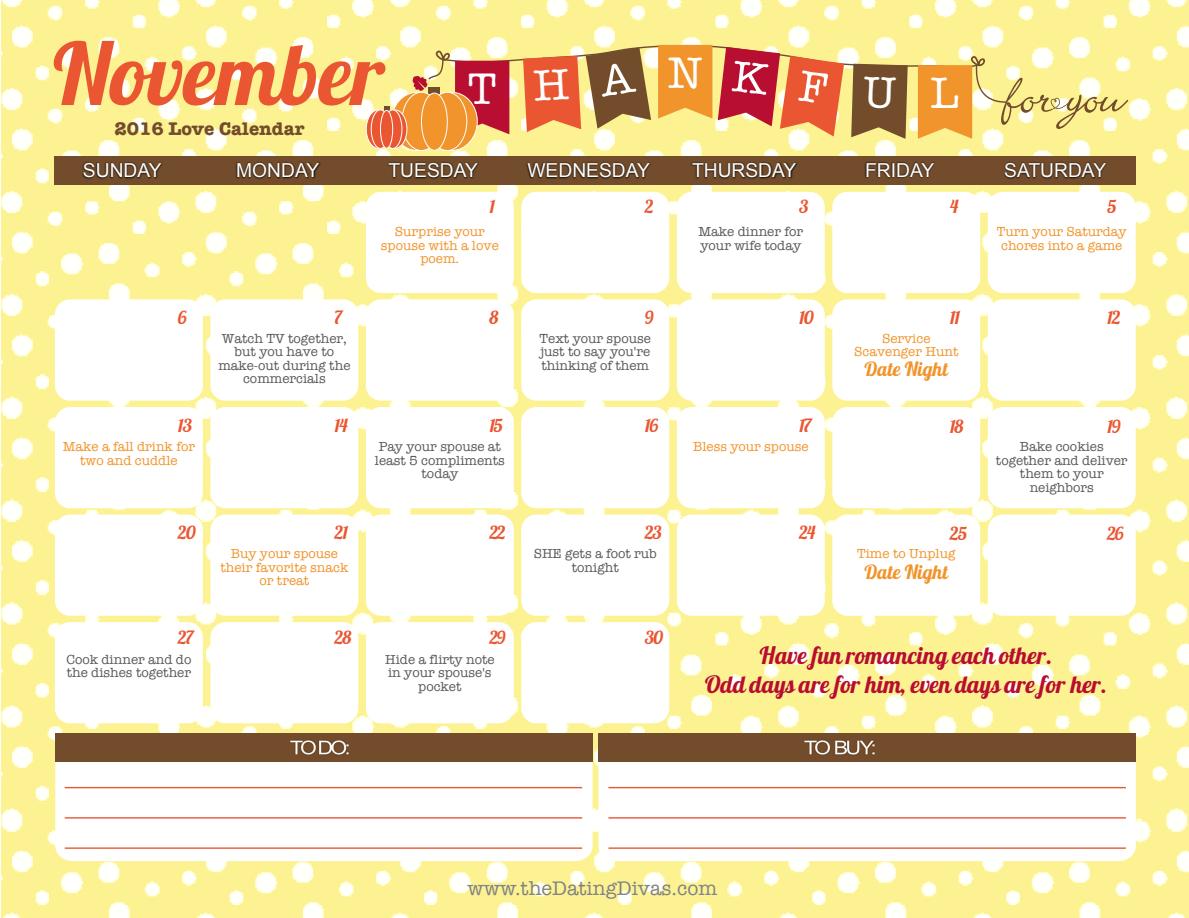
<style>
.page{position:relative;width:1189px;height:918px;background:#fff}
.page>*{position:absolute;margin:0;border:0;box-sizing:border-box;transform-origin:0 0}
.t1{font:85.8px "Lobster 1.4";color:#ea5631}
.t2{font:45.3px "American Typewriter";color:#fff}
.t3{font:23.85px/28.7px "Lobster 1.4";color:#b80d31;text-align:center}
.t4{font:20.25px "American Typewriter";color:#808285}
.t5{font:19.5px "Lobster 1.4";color:#f1942b}
.t6{font:19.2px "Arial";color:#fff}
.t7{font:700 18.75px "American Typewriter";color:#724c2b}
.t8{font:18px "Lobster 1.4";letter-spacing:-.06em;color:#ea5631}
.t9{font:13.5px/13.5px "American Typewriter";color:#58595b;text-align:center}
.t10{font:13.5px/13.5px "American Typewriter";color:#f1942b;text-align:center}
</style>
<div class="page">
<img style="left:0;top:0;width:1187px;height:918px">
<div style="left:55px;top:156px;width:1080px;height:29px;background:#724c2b"></div>
<svg style="left:55px;top:762px;width:537px;height:99px"></svg>
<svg style="left:598px;top:762px;width:537px;height:99px"></svg>
<div style="left:55px;top:733px;width:537px;height:29px;background:#724c2b"></div>
<div style="left:598px;top:733px;width:537px;height:29px;background:#724c2b"></div>
<hr style="left:65px;top:787px;width:517px;height:1px;background:#ea5631">
<hr style="left:65px;top:817px;width:517px;height:2px;background:#ea5631">
<hr style="left:65px;top:847px;width:517px;height:2px;background:#ea5631">
<hr style="left:608px;top:787px;width:517px;height:1px;background:#ea5631">
<hr style="left:608px;top:817px;width:517px;height:2px;background:#ea5631">
<hr style="left:608px;top:847px;width:517px;height:2px;background:#ea5631">
<div style="left:55px;top:299px;width:148px;height:102px;background:#fff;border-radius:15px"></div>
<div style="left:55px;top:407px;width:148px;height:101px;background:#fff;border-radius:15px"></div>
<div style="left:55px;top:515px;width:148px;height:101px;background:#fff;border-radius:15px"></div>
<div style="left:55px;top:622px;width:148px;height:101px;background:#fff;border-radius:15px"></div>
<div style="left:210px;top:299px;width:148px;height:102px;background:#fff;border-radius:15px"></div>
<div style="left:210px;top:407px;width:148px;height:101px;background:#fff;border-radius:15px"></div>
<div style="left:210px;top:515px;width:148px;height:101px;background:#fff;border-radius:15px"></div>
<div style="left:210px;top:622px;width:148px;height:101px;background:#fff;border-radius:15px"></div>
<div style="left:366px;top:192px;width:148px;height:101px;background:#fff;border-radius:15px"></div>
<div style="left:366px;top:299px;width:148px;height:102px;background:#fff;border-radius:15px"></div>
<div style="left:366px;top:407px;width:148px;height:101px;background:#fff;border-radius:15px"></div>
<div style="left:366px;top:515px;width:148px;height:101px;background:#fff;border-radius:15px"></div>
<div style="left:366px;top:622px;width:148px;height:101px;background:#fff;border-radius:15px"></div>
<div style="left:521px;top:192px;width:148px;height:101px;background:#fff;border-radius:15px"></div>
<div style="left:521px;top:299px;width:148px;height:102px;background:#fff;border-radius:15px"></div>
<div style="left:521px;top:407px;width:148px;height:101px;background:#fff;border-radius:15px"></div>
<div style="left:521px;top:515px;width:148px;height:101px;background:#fff;border-radius:15px"></div>
<div style="left:521px;top:622px;width:148px;height:101px;background:#fff;border-radius:15px"></div>
<div style="left:676px;top:192px;width:148px;height:101px;background:#fff;border-radius:15px"></div>
<div style="left:676px;top:299px;width:148px;height:102px;background:#fff;border-radius:15px"></div>
<div style="left:676px;top:407px;width:148px;height:101px;background:#fff;border-radius:15px"></div>
<div style="left:676px;top:515px;width:148px;height:101px;background:#fff;border-radius:15px"></div>
<div style="left:832px;top:192px;width:148px;height:101px;background:#fff;border-radius:15px"></div>
<div style="left:832px;top:299px;width:148px;height:102px;background:#fff;border-radius:15px"></div>
<div style="left:832px;top:407px;width:148px;height:101px;background:#fff;border-radius:15px"></div>
<div style="left:832px;top:515px;width:148px;height:101px;background:#fff;border-radius:15px"></div>
<div style="left:987px;top:192px;width:148px;height:101px;background:#fff;border-radius:15px"></div>
<div style="left:987px;top:299px;width:148px;height:102px;background:#fff;border-radius:15px"></div>
<div style="left:987px;top:407px;width:148px;height:101px;background:#fff;border-radius:15px"></div>
<div style="left:987px;top:515px;width:148px;height:101px;background:#fff;border-radius:15px"></div>
<img style="left:290px;top:740px;width:59px;height:15px">
<img style="left:804px;top:740px;width:71px;height:15px">
<img style="left:82px;top:162px;width:81px;height:17px">
<img style="left:236px;top:162px;width:85px;height:17px">
<img style="left:388px;top:162px;width:91px;height:17px">
<img style="left:526px;top:162px;width:125px;height:17px">
<img style="left:691px;top:162px;width:107px;height:17px">
<img style="left:865px;top:162px;width:70px;height:16px">
<img style="left:1004px;top:162px;width:103px;height:17px">
<svg style="left:366px;top:43px;width:762px;height:108px;background:#e4b271"></svg>
<h1 class="t1" style="left:53px;top:45px;width:333px">November</h1>
<h3 class="t7" style="left:114px;top:122px;width:191px">2016 Love Calendar</h3>
<h2 class="t2" style="left:468px;top:72px;width:30px">T</h2>
<h2 class="t2" style="left:668px;top:57px;width:36px">N</h2>
<h2 class="t2" style="left:930px;top:77px;width:30px">L</h2>
<h3 class="t6" style="left:83px;top:163px;width:80px">SUNDAY</h3>
<h3 class="t6" style="left:236px;top:163px;width:85px">MONDAY</h3>
<h3 class="t6" style="left:388px;top:163px;width:91px">TUESDAY</h3>
<h3 class="t6" style="left:527px;top:163px;width:124px">WEDNESDAY</h3>
<h3 class="t6" style="left:692px;top:163px;width:106px">THURSDAY</h3>
<h3 class="t6" style="left:865px;top:163px;width:71px">FRIDAY</h3>
<h3 class="t6" style="left:1004px;top:163px;width:103px">SATURDAY</h3>
<h3 class="t8" style="left:489px;top:201px;width:7px">1</h3>
<h3 class="t8" style="left:645px;top:201px;width:10px">2</h3>
<h3 class="t8" style="left:799px;top:201px;width:11px">3</h3>
<h3 class="t8" style="left:949px;top:201px;width:10px">4</h3>
<h3 class="t8" style="left:1106px;top:201px;width:11px">5</h3>
<p class="t10" style="left:381px;top:226px;width:119px">Surprise your spouse with a love poem.</p>
<p class="t9" style="left:698px;top:226px;width:106px;text-align:left">Make dinner for your wife today</p>
<p class="t10" style="left:996px;top:226px;width:131px">Turn your Saturday chores into a game</p>
<h3 class="t8" style="left:178px;top:311px;width:10px">6</h3>
<h3 class="t8" style="left:334px;top:311px;width:10px">7</h3>
<h3 class="t8" style="left:489px;top:311px;width:10px">8</h3>
<h3 class="t8" style="left:645px;top:311px;width:10px">9</h3>
<h3 class="t8" style="left:799px;top:311px;width:16px">10</h3>
<h3 class="t8" style="left:949px;top:311px;width:12px">11</h3>
<h3 class="t8" style="left:1106px;top:311px;width:15px">12</h3>
<p class="t9" style="left:218px;top:332px;width:134px">Watch TV together, but you have to make-out during the commercials</p>
<p class="t9" style="left:539px;top:332px;width:113px;text-align:justify">Text your spouse just to say you're thinking of them</p>
<p class="t10" style="left:854px;top:332px;width:106px">Service<br>Scavenger Hunt</p>
<h3 class="t5" style="left:864px;top:363px;width:85px">Date Night</h3>
<h3 class="t8" style="left:178px;top:420px;width:16px">13</h3>
<h3 class="t8" style="left:334px;top:420px;width:15px">14</h3>
<h3 class="t8" style="left:489px;top:420px;width:15px">15</h3>
<h3 class="t8" style="left:645px;top:420px;width:15px">16</h3>
<h3 class="t8" style="left:799px;top:420px;width:14px">17</h3>
<h3 class="t8" style="left:949px;top:421px;width:15px">18</h3>
<h3 class="t8" style="left:1106px;top:421px;width:15px">19</h3>
<p class="t10" style="left:63px;top:441px;width:134px">Make a fall drink for two and cuddle</p>
<p class="t9" style="left:375px;top:441px;width:131px">Pay your spouse at least 5 compliments today</p>
<p class="t10" style="left:693px;top:441px;width:117px">Bless your spouse</p>
<p class="t9" style="left:995px;top:441px;width:133px">Bake cookies together and deliver them to your neighbors</p>
<h3 class="t8" style="left:178px;top:526px;width:20px">20</h3>
<h3 class="t8" style="left:334px;top:526px;width:15px">21</h3>
<h3 class="t8" style="left:489px;top:526px;width:18px">22</h3>
<h3 class="t8" style="left:645px;top:526px;width:19px">23</h3>
<h3 class="t8" style="left:799px;top:526px;width:18px">24</h3>
<h3 class="t8" style="left:949px;top:528px;width:19px">25</h3>
<h3 class="t8" style="left:1106px;top:528px;width:18px">26</h3>
<p class="t10" style="left:220px;top:548px;width:129px">Buy your spouse their favorite snack or treat</p>
<p class="t9" style="left:533px;top:548px;width:125px">SHE gets a foot rub tonight</p>
<p class="t10" style="left:857px;top:548px;width:100px">Time to Unplug</p>
<h3 class="t5" style="left:864px;top:566px;width:85px">Date Night</h3>
<h3 class="t8" style="left:178px;top:632px;width:18px">27</h3>
<h3 class="t8" style="left:334px;top:632px;width:18px">28</h3>
<h3 class="t8" style="left:489px;top:632px;width:18px">29</h3>
<h3 class="t8" style="left:645px;top:632px;width:20px">30</h3>
<p class="t9" style="left:66px;top:654px;width:126px;text-align:left">Cook dinner and do the dishes together</p>
<p class="t9" style="left:385px;top:654px;width:111px">Hide a flirty note in your spouse's pocket</p>
<h3 class="t3" style="left:704px;top:645px;width:404px">Have fun romancing each other.<br>Odd days are for him, even days are for her.</h3>
<h3 class="t4" style="left:467px;top:881px;width:251px">www.theDatingDivas.com</h3>
</div>
